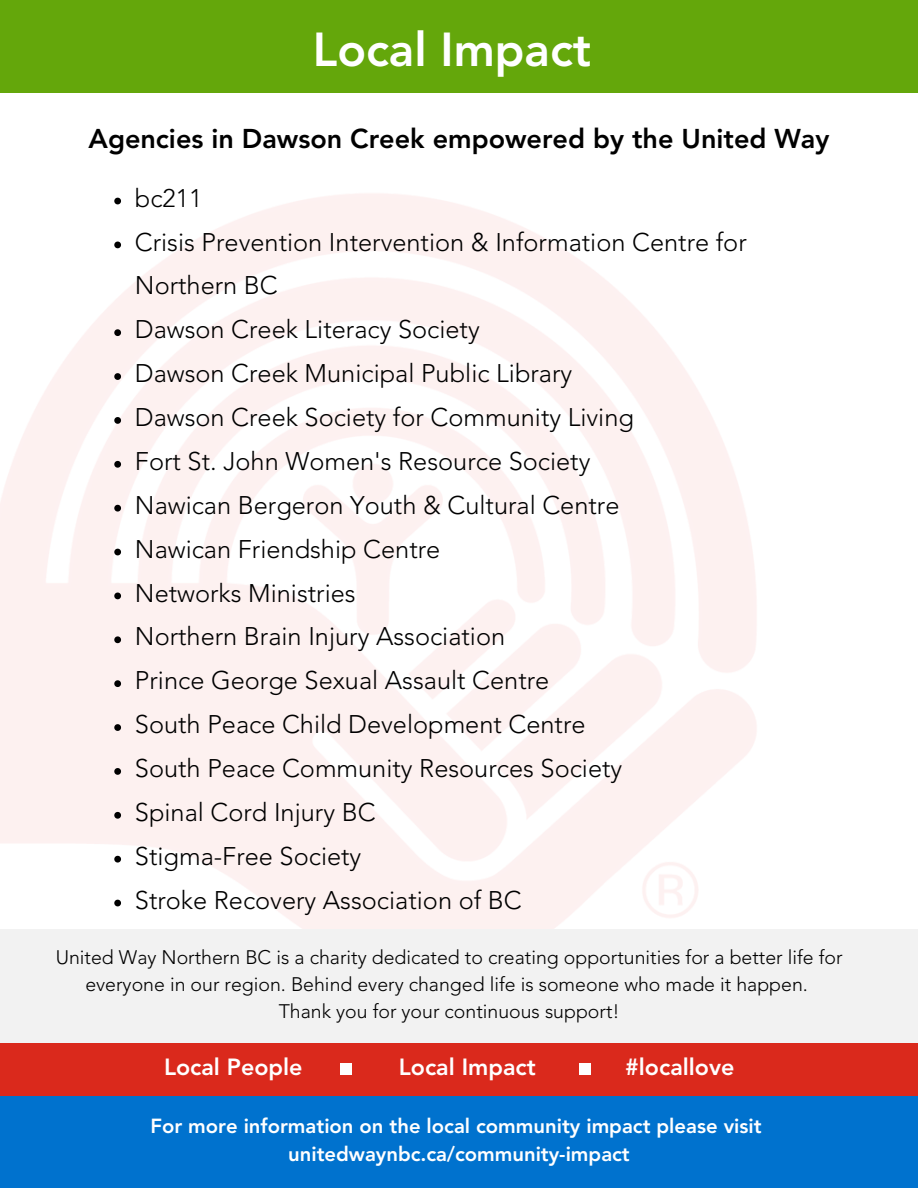
<style>
.page{position:relative;width:918px;height:1188px;background:#fff}
.page>*{position:absolute;margin:0;border:0;box-sizing:border-box;transform-origin:0 0}
.t1{font:800 47.25px "Avenir LT Std";color:#fff}
.t2{font:800 27px "Avenir LT Std";color:#000}
.t3{font:300 25.35px/43.8px "Avenir LT Std";color:#000}
.t4{font:800 23.25px "Avenir LT Std";color:#fff}
.t5{font:800 20.25px/28.2px "Avenir LT Std";color:#fff;text-align:center}
.t6{font:300 19.5px/27px "Avenir LT Std";color:#000;text-align:center}
</style>
<div class="page">
<div style="left:0;top:0;width:918px;height:92px;background:#64a70b"></div>
<svg style="left:114px;top:198px;width:7px;height:6px"></svg>
<svg style="left:114px;top:242px;width:7px;height:6px"></svg>
<svg style="left:114px;top:329px;width:7px;height:7px"></svg>
<svg style="left:114px;top:373px;width:7px;height:7px"></svg>
<svg style="left:114px;top:417px;width:7px;height:7px"></svg>
<svg style="left:114px;top:461px;width:7px;height:7px"></svg>
<svg style="left:114px;top:505px;width:7px;height:7px"></svg>
<svg style="left:114px;top:549px;width:7px;height:6px"></svg>
<svg style="left:114px;top:593px;width:7px;height:6px"></svg>
<svg style="left:114px;top:636px;width:7px;height:7px"></svg>
<svg style="left:114px;top:680px;width:7px;height:7px"></svg>
<svg style="left:114px;top:724px;width:7px;height:7px"></svg>
<svg style="left:114px;top:768px;width:7px;height:7px"></svg>
<svg style="left:114px;top:812px;width:7px;height:7px"></svg>
<svg style="left:114px;top:856px;width:7px;height:7px"></svg>
<svg style="left:114px;top:900px;width:7px;height:6px"></svg>
<div style="left:0;top:1096px;width:918px;height:92px;background:#0072ce"></div>
<div style="left:0;top:930px;width:918px;height:113px;background:#f2f2f2"></div>
<div style="left:0;top:1043px;width:918px;height:53px;background:#da291c"></div>
<div style="left:340px;top:1064px;width:11px;height:11px;background:#fefefe"></div>
<div style="left:579px;top:1064px;width:11px;height:11px;background:#fefefe"></div>
<h1 class="t1" style="left:313px;top:30px;width:280px">Local Impact</h1>
<p class="t2" style="left:89px;top:128px;width:742px">Agencies in Dawson Creek empowered by the United Way</p>
<p class="t3" style="left:135px;top:178px;width:613px">bc211<br>Crisis Prevention Intervention &amp; Information Centre for<br>Northern BC<br>Dawson Creek Literacy Society<br>Dawson Creek Municipal Public Library<br>Dawson Creek Society for Community Living<br>Fort St. John Women's Resource Society<br>Nawican Bergeron Youth &amp; Cultural Centre<br>Nawican Friendship Centre<br>Networks Ministries<br>Northern Brain Injury Association<br>Prince George Sexual Assault Centre<br>South Peace Child Development Centre<br>South Peace Community Resources Society<br>Spinal Cord Injury BC<br>Stigma-Free Society<br>Stroke Recovery Association of BC</p>
<p class="t6" style="left:56px;top:945px;width:788px">United Way Northern BC is a charity dedicated to creating opportunities for a better life for everyone in our region. Behind every changed life is someone who made it happen.<br>Thank you for your continuous support!</p>
<p class="t4" style="left:164px;top:1057px;width:140px">Local People</p>
<p class="t4" style="left:399px;top:1057px;width:138px">Local Impact</p>
<p class="t4" style="left:625px;top:1057px;width:111px">#locallove</p>
<p class="t5" style="left:150px;top:1114px;width:613px">For more information on the local community impact please visit unitedwaynbc.ca/community-impact</p>
</div>
